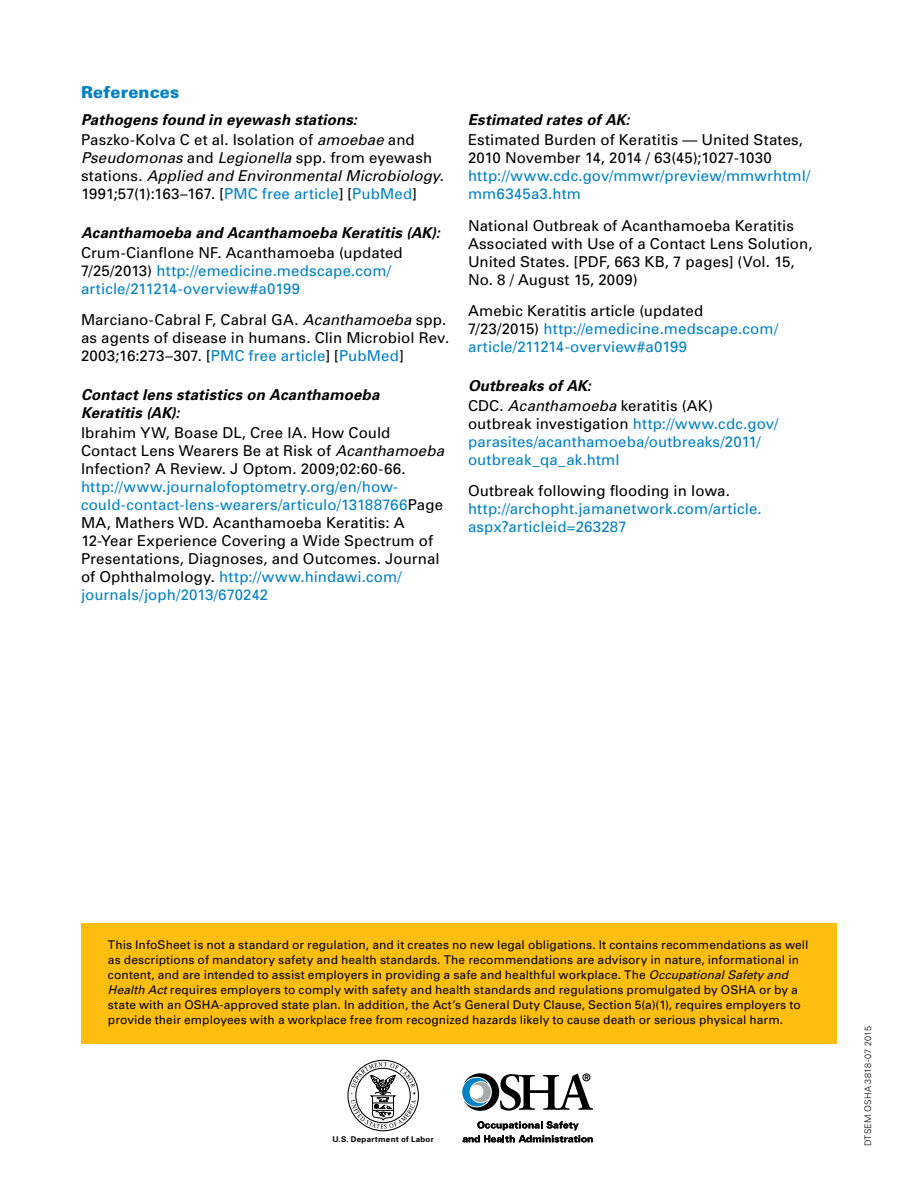
<style>
.page{position:relative;width:918px;height:1188px;background:#fff}
.page>*{position:absolute;margin:0;border:0;box-sizing:border-box;transform-origin:0 0}
.Subhead{font:900 16.5px "Univers";letter-spacing:.005em;color:#0081c6}
.Bodytext{font:15px/18px "Univers";letter-spacing:.01em;color:#000}
.Bodytext-2{font:15px/18px "Univers";letter-spacing:.01em;color:#0081c6}
.Subsubhead{font:italic 700 15px/18px "Univers";letter-spacing:.01em;color:#000}
.Bodytext-3{font:12px/15px "Univers";letter-spacing:.01em;color:#000}
.Bodytext-4{font:300 9px "Univers";letter-spacing:.025em;color:#000}
.t1{font:700 7.95px "Univers";letter-spacing:.035em;color:#000}
.s1{font-style:italic}
.s2{color:#0081c6}
.s3{color:#000}
.s4{font-style:italic;color:#000}
</style>
<div class="page">
<div style="left:81px;top:923px;width:756px;height:121px;background:#febe10"></div>
<svg style="left:463px;top:1121px;width:130px;height:21px"></svg>
<svg style="left:462px;top:1073px;width:131px;height:38px"></svg>
<div style="left:347px;top:1060px;width:72px;height:71px;border:1px solid #000;border-radius:50%"></div>
<svg style="left:351px;top:1062px;width:65px;height:67px"></svg>
<p class="Subhead" style="left:81px;top:82px;width:100px">References</p>
<p class="Subsubhead" style="left:81px;top:110px;width:278px">Pathogens found in eyewash stations:</p>
<p class="Bodytext" style="left:81px;top:131px;width:364px">Paszko-Kolva C et al. Isolation of <span class="s1">amoebae</span> and <span class="s1">Pseudomonas</span> and <span class="s1">Legionella</span> spp. from eyewash stations. <span class="s1">Applied and Environmental Microbiology</span>.<br>1991;57(1):163–167. [<span class="s2">PMC free article</span>] [<span class="s2">PubMed</span>]</p>
<p class="Subsubhead" style="left:81px;top:223px;width:360px">Acanthamoeba and Acanthamoeba Keratitis (AK):</p>
<p class="Bodytext-2" style="left:81px;top:243px;width:323px"><span class="s3">Crum-Cianflone NF. Acanthamoeba (updated<br>7/25/2013)</span> http://emedicine.medscape.com/ article/211214-overview#a0199</p>
<p class="Bodytext" style="left:81px;top:311px;width:370px">Marciano-Cabral F, Cabral GA. <span class="s1">Acanthamoeba</span> spp. as agents of disease in humans. Clin Microbiol Rev.<br>2003;16:273–307. [<span class="s2">PMC free article</span>] [<span class="s2">PubMed</span>]</p>
<p class="Subsubhead" style="left:81px;top:385px;width:300px">Contact lens statistics on Acanthamoeba<br>Keratitis (AK):</p>
<p class="Bodytext" style="left:81px;top:423px;width:365px">Ibrahim YW, Boase DL, Cree IA. How Could Contact Lens Wearers Be at Risk of <span class="s1">Acanthamoeba </span>Infection? A Review. J Optom. 2009;02:60-66. <span class="s2">http://www.journalofoptometry.org/en/how&shy;could-contact-lens-wearers/articulo/13188766</span>Page MA, Mathers WD. Acanthamoeba Keratitis: A 12-Year Experience Covering a Wide Spectrum of Presentations, Diagnoses, and Outcomes. Journal of Ophthalmology. <span class="s2">http://www.hindawi.com/ journals/joph/2013/670242</span></p>
<p class="Subsubhead" style="left:468px;top:110px;width:163px">Estimated rates of AK:</p>
<p class="Bodytext" style="left:468px;top:131px;width:344px">Estimated Burden of Keratitis — United States, 2010 November 14, 2014 / 63(45);1027-1030 <span class="s2">http://www.cdc.gov/mmwr/preview/mmwrhtml/ mm6345a3.htm</span></p>
<p class="Bodytext" style="left:468px;top:216px;width:346px">National Outbreak of Acanthamoeba Keratitis Associated with Use of a Contact Lens Solution, United States. [PDF, 663 KB, 7 pages] (Vol. 15, No. 8 / August 15, 2009)</p>
<p class="Bodytext-2" style="left:468px;top:302px;width:312px"><span class="s3">Amebic Keratitis article (updated<br>7/23/2015)</span> http://emedicine.medscape.com/ article/211214-overview#a0199</p>
<p class="Subsubhead" style="left:468px;top:376px;width:124px">Outbreaks of AK:</p>
<p class="Bodytext-2" style="left:468px;top:396px;width:312px"><span class="s3">CDC.</span> <span class="s4">Acanthamoeba</span> <span class="s3">keratitis (AK) outbreak investigation</span> http://www.cdc.gov/ parasites/acanthamoeba/outbreaks/2011/ outbreak_qa_ak.html</p>
<p class="Bodytext-2" style="left:468px;top:482px;width:295px"><span class="s3">Outbreak following flooding in Iowa. </span>http://archopht.jamanetwork.com/article. aspx?articleid=263287</p>
<p class="Bodytext-3" style="left:108px;top:937px;width:702px">This InfoSheet is not a standard or regulation, and it creates no new legal obligations. It contains recommendations as well as descriptions of mandatory safety and health standards. The recommendations are advisory in nature, informational in content, and are intended to assist employers in providing a safe and healthful workplace. The <span class="s1">Occupational Safety and Health Act</span> requires employers to comply with safety and health standards and regulations promulgated by OSHA or by a state with an OSHA-approved state plan. In addition, the Act’s General Duty Clause, Section 5(a)(1), requires employers to provide their employees with a workplace free from recognized hazards likely to cause death or serious physical harm.</p>
<p class="t1" style="left:332px;top:1134px;width:103px">U.S. Department of Labor</p>
<p class="Bodytext-4" style="left:863px;top:1146px;width:121px;rotate:-90deg">DTSEM OSHA 3818-07 2015</p>
</div>
